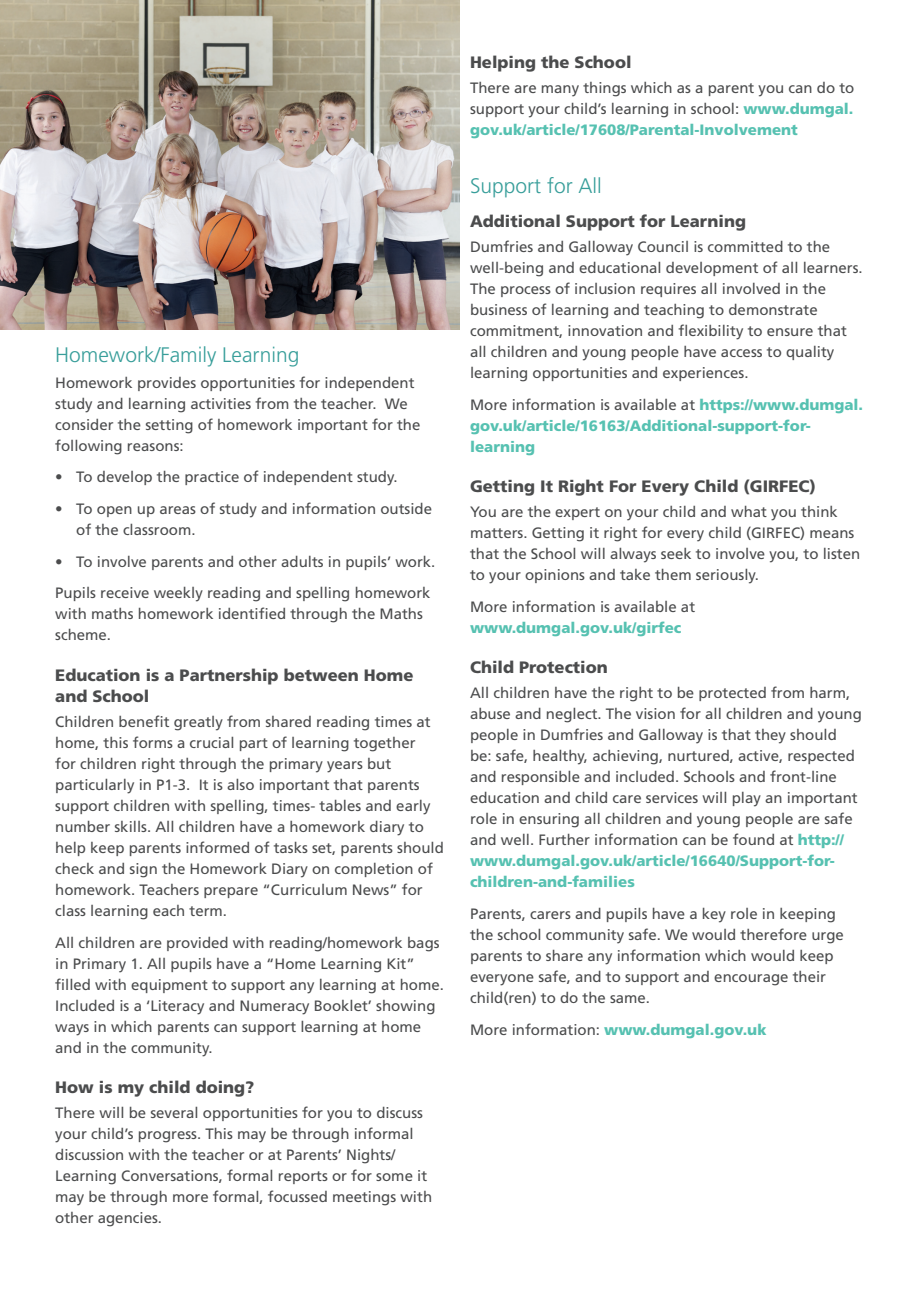
<style>
.page{position:relative;width:906px;height:1289px;background:#fff}
.page>*{position:absolute;margin:0;border:0;box-sizing:border-box;transform-origin:0 0}
.t1{font:300 21px "Frutiger";color:#389e9a}
.t2{font:900 16.5px/21px "Frutiger";color:#4b4c4d}
.t3{font:15px/21px "Frutiger";color:#4b4c4d}
.t4{font:900 15px/21px "Frutiger";color:#56c1b1}
.s1{font-weight:900;color:#56c1b1}
.s2{font-weight:400;color:#4b4c4d}
</style>
<div class="page">
<img style="left:0;top:0;width:459px;height:329px">
<h1 class="t1" style="left:55px;top:343px;width:246px">Homework/Family Learning</h1>
<p class="t3" style="left:55px;top:372px;width:367px">Homework provides opportunities for independent study and learning activities from the teacher. We consider the setting of homework important for the following reasons:</p>
<p class="t3" style="left:55px;top:466px;width:344px">• To develop the practice of independent study.</p>
<p class="t3" style="left:76px;top:498px;width:357px;text-indent:-21px">• To open up areas of study and information outside of the classroom.</p>
<p class="t3" style="left:55px;top:545px;width:381px;line-height:31.7px">• To involve parents and other adults in pupils’ work.<br>Pupils receive weekly reading and spelling homework</p>
<p class="t3" style="left:55px;top:603px;width:369px">with maths homework identified through the Maths scheme.</p>
<p class="t2" style="left:55px;top:664px;width:360px">Education is a Partnership between Home and School</p>
<p class="t3" style="left:55px;top:711px;width:390px">Children benefit greatly from shared reading times at home, this forms a crucial part of learning together<br>for children right through the primary years but particularly in P1-3. It is also important that parents support children with spelling, times- tables and early number skills. All children have a homework diary to help keep parents informed of tasks set, parents should check and sign the Homework Diary on completion of homework. Teachers prepare “Curriculum News” for class learning each term.</p>
<p class="t3" style="left:55px;top:931px;width:390px">All children are provided with reading/homework bags in Primary 1. All pupils have a “Home Learning Kit” filled with equipment to support any learning at home.<br>Included is a ‘Literacy and Numeracy Booklet’ showing ways in which parents can support learning at home and in the community.</p>
<p class="t2" style="left:55px;top:1076px;width:201px">How is my child doing?</p>
<p class="t3" style="left:55px;top:1102px;width:378px">There will be several opportunities for you to discuss your child’s progress. This may be through informal discussion with the teacher or at Parents’ Nights/ Learning Conversations, formal reports or for some it may be through more formal, focussed meetings with other agencies.</p>
<p class="t2" style="left:470px;top:52px;width:163px">Helping the School</p>
<p class="t3" style="left:470px;top:78px;width:386px;text-align:justify">There are many things which as a parent you can do to support your child’s learning in school: <span class="s1">www.dumgal. gov.uk/article/17608/Parental-Involvement</span></p>
<h1 class="t1" style="left:470px;top:174px;width:133px">Support for All</h1>
<p class="t2" style="left:470px;top:210px;width:277px">Additional Support for Learning</p>
<p class="t3" style="left:470px;top:236px;width:394px">Dumfries and Galloway Council is committed to the well-being and educational development of all learners.<br>The process of inclusion requires all involved in the business of learning and teaching to demonstrate commitment, innovation and flexibility to ensure that all children and young people have access to quality learning opportunities and experiences.</p>
<p class="t4" style="left:470px;top:393px;width:395px"><span class="s2">More information is available at</span> https://www.dumgal. gov.uk/article/16163/Additional-support-for&shy;learning</p>
<p class="t2" style="left:470px;top:475px;width:347px">Getting It Right For Every Child (GIRFEC)</p>
<p class="t3" style="left:470px;top:501px;width:392px">You are the expert on your child and what you think matters. Getting it right for every child (GIRFEC) means that the School will always seek to involve you, to listen to your opinions and take them seriously.</p>
<p class="t3" style="left:470px;top:596px;width:227px">More information is available at</p>
<p class="t4" style="left:470px;top:616px;width:213px">www.dumgal.gov.uk/girfec</p>
<p class="t2" style="left:470px;top:656px;width:139px">Child Protection</p>
<p class="t3" style="left:470px;top:682px;width:393px">All children have the right to be protected from harm, abuse and neglect. The vision for all children and young people in Dumfries and Galloway is that they should be: safe, healthy, achieving, nurtured, active, respected and responsible and included. Schools and front-line education and child care services will play an important role in ensuring all children and young people are safe and well. Further information can be found at <span class="s1">http:// www.dumgal.gov.uk/article/16640/Support-for&shy;children-and-families</span></p>
<p class="t3" style="left:470px;top:903px;width:375px">Parents, carers and pupils have a key role in keeping the school community safe. We would therefore urge parents to share any information which would keep everyone safe, and to support and encourage their child(ren) to do the same.</p>
<p class="t4" style="left:470px;top:1018px;width:298px"><span class="s2">More information:</span> www.dumgal.gov.uk</p>
</div>
